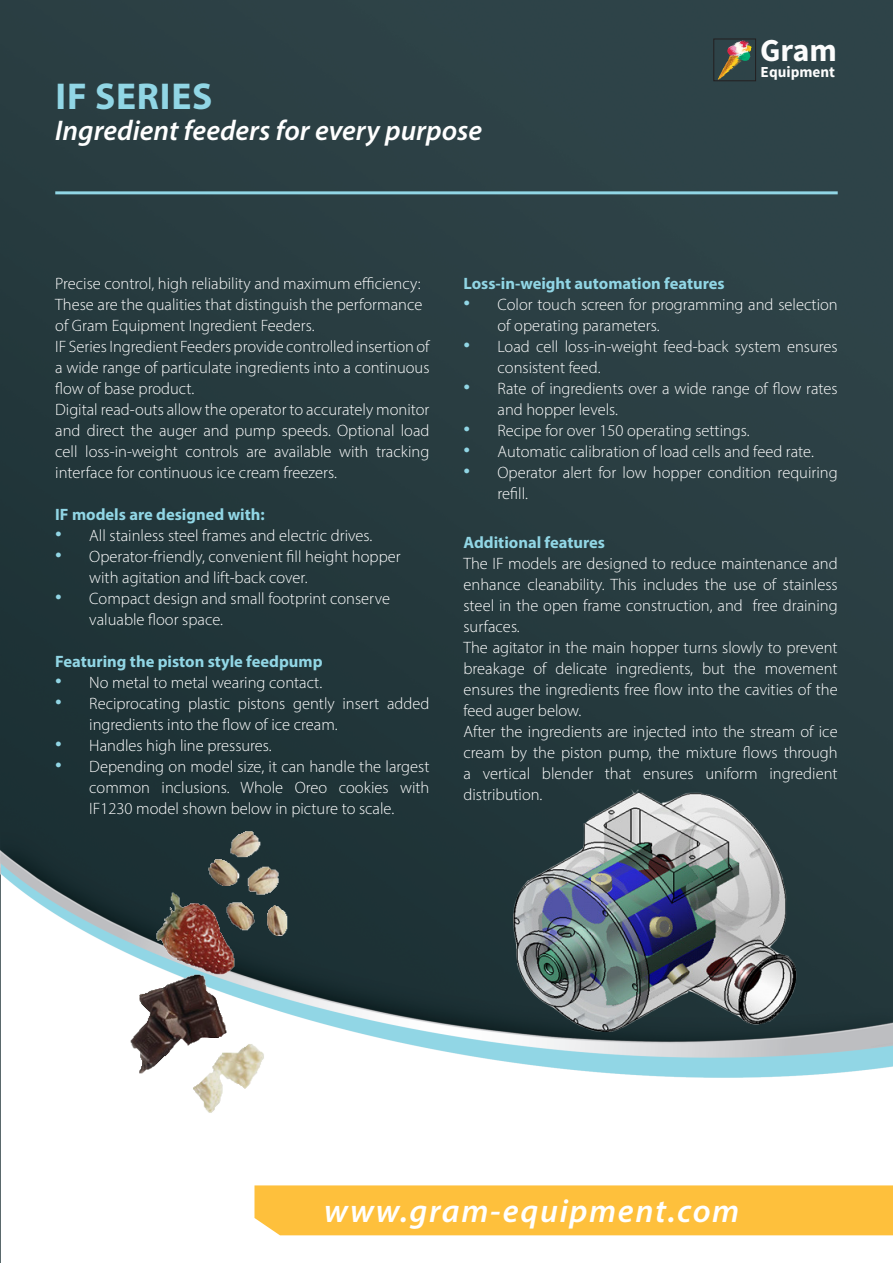
<style>
.page{position:relative;width:893px;height:1263px;background:#fff}
.page>*{position:absolute;margin:0;border:0;box-sizing:border-box;transform-origin:0 0}
.Headline{font:700 37.5px "Myriad Pro";letter-spacing:.02em;color:#91d6e5}
.t1{font:italic 600 33px "Myriad Pro";letter-spacing:.05em;color:#fff}
.t2{font:700 31.95px "Source Sans Pro";color:#fcfcfc}
.Under_Headline{font:italic 600 28.5px "Myriad Pro";color:#fff}
.Content{font:300 16.5px/21px "Myriad Pro";color:#fff}
.Content_underhedline{font:700 16.5px "Myriad Pro";color:#91d6e5}
.t3{font:700 15.3px "Source Sans Pro";color:#fcfcfc}
.s1{font-size:27px;color:#91d6e5}
</style>
<div class="page">
<img style="left:0;top:0;width:893px;height:1263px">
<div style="left:714px;top:39px;width:42px;height:42px;border:1px solid #231f20"></div>
<svg style="left:717px;top:40px;width:35px;height:40px"></svg>
<hr style="left:55px;top:191px;width:783px;height:3px;background:#91d6e5">
<img style="left:502px;top:784px;width:299px;height:252px">
<img style="left:91px;top:809px;width:253px;height:331px">
<div style="left:254px;top:1185px;width:639px;height:50px;background:#fec03c"></div>
<p class="Headline" style="left:56px;top:72px;width:158px">IF SERIES</p>
<p class="Under_Headline" style="left:55px;top:113px;width:428px">Ingredient feeders for every purpose</p>
<h3 class="t2" style="left:760px;top:30px;width:78px">Gram</h3>
<p class="t3" style="left:761px;top:62px;width:76px">Equipment</p>
<p class="Content" style="left:55px;top:273px;width:369px;text-align:justify">Precise control, high reliability and maximum efficiency:<br>These are the qualities that distinguish the performance of Gram Equipment Ingredient Feeders.</p>
<p class="Content" style="left:55px;top:336px;width:376px;text-align:justify">IF Series Ingredient Feeders provide controlled insertion of a wide range of particulate ingredients into a continuous flow of base product.</p>
<p class="Content" style="left:55px;top:399px;width:376px;text-align:justify">Digital read-outs allow the operator to accurately monitor and direct the auger and pump speeds. Optional load cell loss-in-weight controls are available with tracking interface for continuous ice cream freezers.</p>
<p class="Content_underhedline" style="left:55px;top:503px;width:211px">IF models are designed with:</p>
<p class="Content" style="left:55px;top:525px;width:319px"><span class="s1">•</span> All stainless steel frames and electric drives.</p>
<p class="Content" style="left:89px;top:546px;width:313px;text-indent:-34px"><span class="s1">•</span> Operator-friendly, convenient fill height hopper with agitation and lift-back cover.</p>
<p class="Content" style="left:89px;top:588px;width:302px;text-indent:-34px"><span class="s1">•</span> Compact design and small footprint conserve valuable floor space.</p>
<p class="Content_underhedline" style="left:55px;top:650px;width:269px">Featuring the piston style feedpump</p>
<p class="Content" style="left:55px;top:672px;width:268px"><span class="s1">•</span> No metal to metal wearing contact.</p>
<p class="Content" style="left:89px;top:693px;width:342px;text-indent:-34px"><span class="s1">•</span> Reciprocating plastic pistons gently insert added ingredients into the flow of ice cream.</p>
<p class="Content" style="left:55px;top:735px;width:218px"><span class="s1">•</span> Handles high line pressures.</p>
<p class="Content" style="left:89px;top:756px;width:342px;text-align:justify;text-indent:-34px"><span class="s1">•</span> Depending on model size, it can handle the largest common inclusions. Whole Oreo cookies with IF1230 model shown below in picture to scale.</p>
<p class="Content_underhedline" style="left:463px;top:272px;width:263px">Loss-in-weight automation features</p>
<p class="Content" style="left:497px;top:294px;width:342px;text-indent:-34px"><span class="s1">•</span> Color touch screen for programming and selection of operating parameters.</p>
<p class="Content" style="left:497px;top:336px;width:342px;text-indent:-34px"><span class="s1">•</span> Load cell loss-in-weight feed-back system ensures consistent feed.</p>
<p class="Content" style="left:497px;top:378px;width:342px;text-indent:-34px"><span class="s1">•</span> Rate of ingredients over a wide range of flow rates and hopper levels.</p>
<p class="Content" style="left:463px;top:420px;width:288px"><span class="s1">•</span> Recipe for over 150 operating settings.</p>
<p class="Content" style="left:463px;top:441px;width:352px"><span class="s1">•</span> Automatic calibration of load cells and feed rate.</p>
<p class="Content" style="left:497px;top:462px;width:342px;text-indent:-34px"><span class="s1">•</span> Operator alert for low hopper condition requiring refill.</p>
<p class="Content_underhedline" style="left:463px;top:532px;width:143px">Additional features</p>
<p class="Content" style="left:463px;top:553px;width:376px;text-align:justify">The IF models are designed to reduce maintenance and enhance cleanability. This includes the use of stainless steel in the open frame construction, and free draining surfaces.</p>
<p class="Content" style="left:463px;top:637px;width:376px;text-align:justify">The agitator in the main hopper turns slowly to prevent breakage of delicate ingredients, but the movement ensures the ingredients free flow into the cavities of the feed auger below.</p>
<p class="Content" style="left:463px;top:721px;width:376px;text-align:justify">After the ingredients are injected into the stream of ice cream by the piston pump, the mixture flows through a vertical blender that ensures uniform ingredient distribution.</p>
<h2 class="t1" style="left:324px;top:1190px;width:417px">www.gram-equipment.com</h2>
</div>
